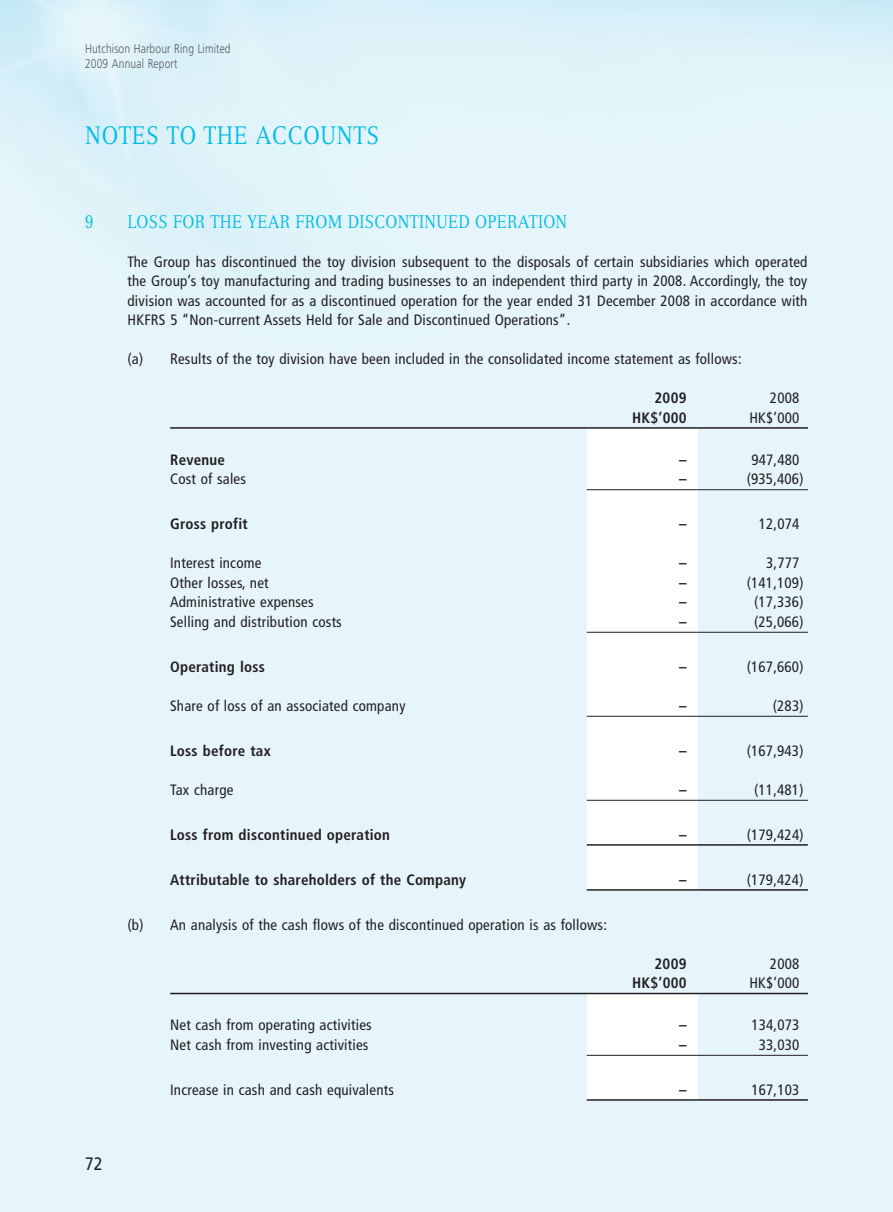
<style>
.page{position:relative;width:893px;height:1212px;background:#e5f5fb}
.page>*{position:absolute;margin:0;border:0;box-sizing:border-box;transform-origin:0 0}
.t1{font:24.75px "Versailles LT Std";letter-spacing:.025em;color:#02bce5;scale:.8 1}
.t2{font:18px "Versailles LT Std";letter-spacing:.015em;color:#02bce5;scale:.8 1}
.t3{font:18px "Frutiger LT Std";color:#231f20;scale:.85 1}
.t4{font:condensed 15px/19.5px "Frutiger LT Std";letter-spacing:.015em;color:#231f20;text-align:justify}
.t5{font:700 condensed 15px "Frutiger LT Std";letter-spacing:.015em;color:#231f20}
.t6{font:300 12.75px/15px "Frutiger LT Std";letter-spacing:.015em;color:#57585a;scale:.8 1}
</style>
<div class="page">
<div style="left:587px;top:428px;width:110px;height:462px;background:#fff"></div>
<hr style="left:170px;top:427px;width:638px;height:2px;background:#231f20">
<hr style="left:587px;top:489px;width:221px;height:1px;background:#231f20">
<hr style="left:587px;top:632px;width:221px;height:1px;background:#231f20">
<hr style="left:587px;top:716px;width:221px;height:1px;background:#231f20">
<hr style="left:587px;top:800px;width:221px;height:1px;background:#231f20">
<hr style="left:587px;top:844px;width:221px;height:2px;background:#231f20">
<hr style="left:587px;top:889px;width:221px;height:2px;background:#231f20">
<div style="left:587px;top:993px;width:110px;height:107px;background:#fff"></div>
<hr style="left:170px;top:993px;width:638px;height:1px;background:#231f20">
<hr style="left:587px;top:1055px;width:221px;height:1px;background:#231f20">
<hr style="left:587px;top:1099px;width:221px;height:2px;background:#231f20">
<p class="t6" style="left:85px;top:41px;width:183px">Hutchison Harbour Ring Limited<br>2009 Annual Report</p>
<p class="t1" style="left:85px;top:121px;width:369px">NOTES TO THE ACCOUNTS</p>
<p class="t2" style="left:85px;top:210px;width:30px">9 LOSS</p>
<p class="t2" style="left:173px;top:210px;width:61px">FOR THE</p>
<p class="t2" style="left:247px;top:210px;width:161px">YEAR FROM DISCONT</p>
<p class="t2" style="left:419px;top:210px;width:22px">INUED</p>
<p class="t2" style="left:475px;top:210px;width:101px">OPERATION</p>
<p class="t4" style="left:128px;top:252px;width:681px">The Group has discontinued the toy division subsequent to the disposals of certain subsidiaries which operated the Group’s toy manufacturing and trading businesses to an independent third party in 2008. Accordingly, the toy division was accounted for as a discontinued operation for the year ended 31 December 2008 in accordance with HKFRS 5 “Non-current Assets Held for Sale and Discontinued Operations”.</p>
<p class="t4" style="left:128px;top:349px;width:616px">(a) Results of the toy division have been included in the consolidated income statement as follows:</p>
<p class="t5" style="left:655px;top:389px;width:33px">2009</p>
<p class="t4" style="left:770px;top:388px;width:31px">2008</p>
<p class="t5" style="left:632px;top:408px;width:56px">HK$’000</p>
<p class="t4" style="left:749px;top:408px;width:52px">HK$’000</p>
<p class="t5" style="left:170px;top:450px;width:57px">Revenue</p>
<p class="t5" style="left:679px;top:450px;width:9px">–</p>
<p class="t4" style="left:751px;top:450px;width:50px">947,480</p>
<p class="t4" style="left:170px;top:469px;width:77px">Cost of sales</p>
<p class="t5" style="left:679px;top:470px;width:9px">–</p>
<p class="t4" style="left:747px;top:469px;width:58px">(935,406)</p>
<p class="t5" style="left:170px;top:515px;width:79px">Gross profit</p>
<p class="t5" style="left:679px;top:515px;width:9px">–</p>
<p class="t4" style="left:759px;top:514px;width:42px">12,074</p>
<p class="t4" style="left:170px;top:553px;width:93px">Interest income</p>
<p class="t5" style="left:679px;top:554px;width:9px">–</p>
<p class="t4" style="left:766px;top:553px;width:35px">3,777</p>
<p class="t4" style="left:170px;top:573px;width:100px">Other losses, net</p>
<p class="t5" style="left:679px;top:573px;width:9px">–</p>
<p class="t4" style="left:747px;top:573px;width:58px">(141,109)</p>
<p class="t4" style="left:170px;top:592px;width:145px">Administrative expenses</p>
<p class="t5" style="left:679px;top:593px;width:9px">–</p>
<p class="t4" style="left:754px;top:592px;width:51px">(17,336)</p>
<p class="t4" style="left:170px;top:612px;width:173px">Selling and distribution costs</p>
<p class="t5" style="left:679px;top:612px;width:9px">–</p>
<p class="t4" style="left:754px;top:612px;width:51px">(25,066)</p>
<p class="t5" style="left:170px;top:657px;width:96px">Operating loss</p>
<p class="t5" style="left:679px;top:657px;width:9px">–</p>
<p class="t4" style="left:747px;top:657px;width:58px">(167,660)</p>
<p class="t4" style="left:170px;top:696px;width:237px">Share of loss of an associated company</p>
<p class="t5" style="left:679px;top:696px;width:9px">–</p>
<p class="t4" style="left:773px;top:696px;width:32px">(283)</p>
<p class="t5" style="left:170px;top:741px;width:102px">Loss before tax</p>
<p class="t5" style="left:679px;top:741px;width:9px">–</p>
<p class="t4" style="left:747px;top:741px;width:58px">(167,943)</p>
<p class="t4" style="left:170px;top:780px;width:65px">Tax charge</p>
<p class="t5" style="left:679px;top:780px;width:9px">–</p>
<p class="t4" style="left:754px;top:780px;width:51px">(11,481)</p>
<p class="t5" style="left:170px;top:825px;width:221px">Loss from discontinued operation</p>
<p class="t5" style="left:679px;top:825px;width:9px">–</p>
<p class="t4" style="left:747px;top:825px;width:58px">(179,424)</p>
<p class="t5" style="left:170px;top:870px;width:298px">Attributable to shareholders of the Company</p>
<p class="t5" style="left:679px;top:870px;width:9px">–</p>
<p class="t4" style="left:747px;top:870px;width:58px">(179,424)</p>
<p class="t4" style="left:128px;top:915px;width:481px">(b) An analysis of the cash flows of the discontinued operation is as follows:</p>
<p class="t5" style="left:655px;top:954px;width:33px">2009</p>
<p class="t4" style="left:770px;top:954px;width:31px">2008</p>
<p class="t5" style="left:632px;top:974px;width:56px">HK$’000</p>
<p class="t4" style="left:749px;top:973px;width:52px">HK$’000</p>
<p class="t4" style="left:170px;top:1015px;width:203px">Net cash from operating activities</p>
<p class="t5" style="left:679px;top:1016px;width:9px">–</p>
<p class="t4" style="left:751px;top:1015px;width:50px">134,073</p>
<p class="t4" style="left:170px;top:1035px;width:200px">Net cash from investing activities</p>
<p class="t5" style="left:679px;top:1035px;width:9px">–</p>
<p class="t4" style="left:759px;top:1035px;width:42px">33,030</p>
<p class="t4" style="left:170px;top:1080px;width:225px">Increase in cash and cash equivalents</p>
<p class="t5" style="left:679px;top:1080px;width:9px">–</p>
<p class="t4" style="left:751px;top:1080px;width:50px">167,103</p>
<p class="t3" style="left:85px;top:1153px;width:22px">72</p>
</div>
